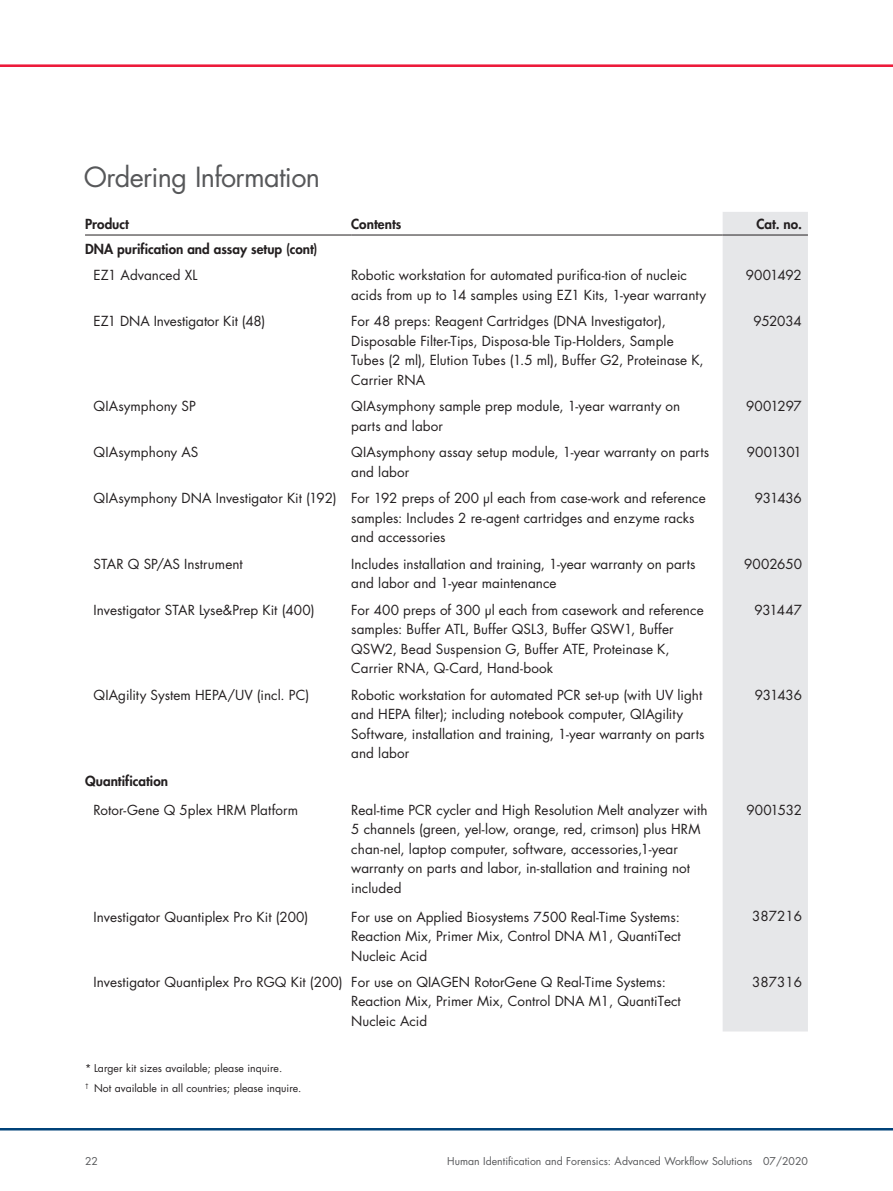
<style>
.page{position:relative;width:893px;height:1191px;background:#fff}
.page>*{position:absolute;margin:0;border:0;box-sizing:border-box;transform-origin:0 0}
.Heading_1{font:27px "Futura Std";letter-spacing:-.025em;color:#57585a}
.OrderInfo_Copy_Table{font:13.5px/19.5px "Futura Std";color:#231f20}
.OrderInfo_Copy_Table-2{font:800 13.5px "Futura Std";letter-spacing:.005em;color:#231f20}
.OrderInfo_Subheadlin{font:800 13.5px "Futura Std";letter-spacing:.005em;color:#231f20}
.OrderInfo_Copy_Table-3{font:13.5px "Futura Std";letter-spacing:-.02em;color:#231f20}
.OrderInfo_Copy_Table-4{font:13.5px "Futura Std";letter-spacing:-.045em;color:#231f20}
.OrderInfo_Copy_Table-5{font:13.5px "Futura Std";letter-spacing:-.03em;color:#231f20}
.Figure_Footnote{font:10.5px "Futura Std";color:#231f20}
.Running_Title_Page_N{font:10.5px "Futura Std";color:#57585a}
</style>
<div class="page">
<hr style="left:0;top:65px;width:893px;height:2px;background:#ed1a3a">
<hr style="left:0;top:1128px;width:893px;height:2px;background:#004279">
<div style="left:723px;top:212px;width:85px;height:819px;background:#e6e7e9"></div>
<hr style="left:85px;top:235px;width:266px;height:1px;background:#231f20">
<hr style="left:351px;top:235px;width:372px;height:1px;background:#231f20">
<hr style="left:723px;top:235px;width:85px;height:1px;background:#231f20">
<p class="Heading_1" style="left:84px;top:160px;width:238px">Ordering Information</p>
<p class="OrderInfo_Subheadlin" style="left:85px;top:215px;width:45px">Product</p>
<p class="OrderInfo_Subheadlin" style="left:351px;top:215px;width:52px">Contents</p>
<p class="OrderInfo_Subheadlin" style="left:756px;top:215px;width:47px">Cat. no.</p>
<p class="OrderInfo_Copy_Table-2" style="left:85px;top:240px;width:234px">DNA purification and assay setup (cont)</p>
<p class="OrderInfo_Copy_Table" style="left:94px;top:266px;width:105px">EZ1 Advanced XL</p>
<p class="OrderInfo_Copy_Table" style="left:351px;top:266px;width:356px">Robotic workstation for automated purifica-tion of nucleic acids from up to 14 samples using EZ1 Kits, 1-year warranty</p>
<p class="OrderInfo_Copy_Table" style="left:746px;top:266px;width:57px">9001492</p>
<p class="OrderInfo_Copy_Table" style="left:94px;top:312px;width:173px">EZ1 DNA Investigator Kit (48)</p>
<p class="OrderInfo_Copy_Table" style="left:351px;top:312px;width:354px">For 48 preps: Reagent Cartridges (DNA Investigator), Disposable Filter-Tips, Disposa-ble Tip-Holders, Sample Tubes (2 ml), Elution Tubes (1.5 ml), Buffer G2, Proteinase K, Carrier RNA</p>
<p class="OrderInfo_Copy_Table" style="left:754px;top:312px;width:50px">952034</p>
<p class="OrderInfo_Copy_Table" style="left:94px;top:397px;width:104px">QIAsymphony SP</p>
<p class="OrderInfo_Copy_Table" style="left:351px;top:397px;width:331px">QIAsymphony sample prep module, 1-year warranty on parts and labor</p>
<p class="OrderInfo_Copy_Table-3" style="left:746px;top:398px;width:57px">9001297</p>
<p class="OrderInfo_Copy_Table" style="left:94px;top:443px;width:106px">QIAsymphony AS</p>
<p class="OrderInfo_Copy_Table" style="left:351px;top:443px;width:359px">QIAsymphony assay setup module, 1-year warranty on parts and labor</p>
<p class="OrderInfo_Copy_Table-4" style="left:747px;top:444px;width:57px">9001301</p>
<p class="OrderInfo_Copy_Table" style="left:94px;top:489px;width:244px">QIAsymphony DNA Investigator Kit (192)</p>
<p class="OrderInfo_Copy_Table" style="left:351px;top:489px;width:356px">For 192 preps of 200 µl each from case-work and reference samples: Includes 2 re-agent cartridges and enzyme racks and accessories</p>
<p class="OrderInfo_Copy_Table" style="left:755px;top:489px;width:49px">931436</p>
<p class="OrderInfo_Copy_Table" style="left:94px;top:554px;width:151px">STAR Q SP/AS Instrument</p>
<p class="OrderInfo_Copy_Table" style="left:351px;top:554px;width:346px">Includes installation and training, 1-year warranty on parts and labor and 1-year maintenance</p>
<p class="OrderInfo_Copy_Table" style="left:744px;top:554px;width:59px">9002650</p>
<p class="OrderInfo_Copy_Table" style="left:94px;top:600px;width:223px">Investigator STAR Lyse&amp;Prep Kit (400)</p>
<p class="OrderInfo_Copy_Table" style="left:351px;top:600px;width:354px">For 400 preps of 300 µl each from casework and reference samples: Buffer ATL, Buffer QSL3, Buffer QSW1, Buffer QSW2, Bead Suspension G, Buffer ATE, Proteinase K, Carrier RNA, Q-Card, Hand-book</p>
<p class="OrderInfo_Copy_Table" style="left:754px;top:600px;width:49px">931447</p>
<p class="OrderInfo_Copy_Table" style="left:94px;top:685px;width:217px">QIAgility System HEPA/UV (incl. PC)</p>
<p class="OrderInfo_Copy_Table" style="left:351px;top:685px;width:355px">Robotic workstation for automated PCR set-up (with UV light and HEPA filter); including notebook computer, QIAgility Software, installation and training, 1-year warranty on parts and labor</p>
<p class="OrderInfo_Copy_Table" style="left:755px;top:685px;width:49px">931436</p>
<p class="OrderInfo_Copy_Table-2" style="left:85px;top:773px;width:84px">Quantification</p>
<p class="OrderInfo_Copy_Table" style="left:94px;top:800px;width:206px">Rotor-Gene Q 5plex HRM Platform</p>
<p class="OrderInfo_Copy_Table" style="left:351px;top:800px;width:358px">Real-time PCR cycler and High Resolution Melt analyzer with 5 channels (green, yel-low, orange, red, crimson) plus HRM chan-nel, laptop computer, software, accessories,1-year warranty on parts and labor, in-stallation and training not included</p>
<p class="OrderInfo_Copy_Table-5" style="left:746px;top:801px;width:57px">9001532</p>
<p class="OrderInfo_Copy_Table" style="left:94px;top:907px;width:216px">Investigator Quantiplex Pro Kit (200)</p>
<p class="OrderInfo_Copy_Table" style="left:351px;top:907px;width:331px;text-align:justify">For use on Applied Biosystems 7500 Real-Time Systems:<br>Reaction Mix, Primer Mix, Control DNA M1, QuantiTect Nucleic Acid</p>
<p class="OrderInfo_Copy_Table" style="left:752px;top:907px;width:51px">387216</p>
<p class="OrderInfo_Copy_Table" style="left:94px;top:972px;width:251px">Investigator Quantiplex Pro RGQ Kit (200)</p>
<p class="OrderInfo_Copy_Table" style="left:351px;top:972px;width:331px">For use on QIAGEN RotorGene Q Real-Time Systems:<br>Reaction Mix, Primer Mix, Control DNA M1, QuantiTect<br>Nucleic Acid</p>
<p class="OrderInfo_Copy_Table" style="left:752px;top:972px;width:51px">387316</p>
<p class="Figure_Footnote" style="left:85px;top:1061px;width:199px">* Larger kit sizes available; please inquire.</p>
<p class="Figure_Footnote" style="left:85px;top:1081px;width:218px"><sup>†</sup> Not available in all countries; please inquire.</p>
<p class="Running_Title_Page_N" style="left:85px;top:1154px;width:14px">22</p>
<p class="Running_Title_Page_N" style="left:447px;top:1154px;width:362px">Human Identification and Forensics: Advanced Workflow Solutions 07/2020</p>
</div>
